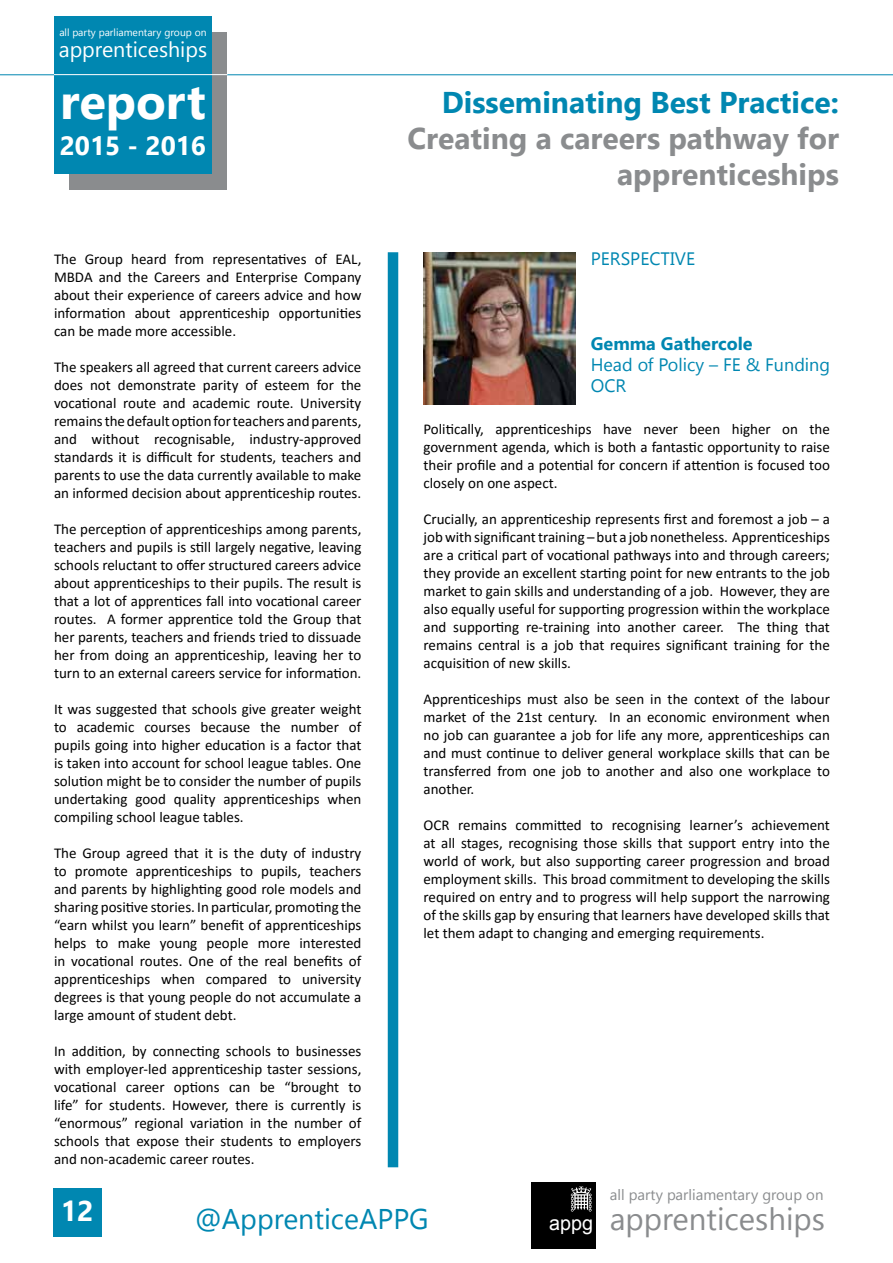
<style>
.page{position:relative;width:893px;height:1263px;background:#fff}
.page>*{position:absolute;margin:0;border:0;box-sizing:border-box;transform-origin:0 0}
.t1{font:700 48.9px "Gadugi";color:#fff}
.t2{font:31.05px "Gadugi";color:#8a8c8e}
.t3{font:700 30px/36px "Gadugi";color:#8a8c8e;text-align:right}
.t4{font:700 30px "Gadugi";color:#0087b1}
.t5{font:28.5px "Gadugi";color:#0087b1}
.t6{font:700 28.5px "Gadugi";color:#fff}
.t7{font:700 26.4px "Gadugi";color:#fff}
.t8{font:21.45px "Gadugi";color:#fff}
.t9{font:18px/21px "Gadugi";color:#0087b1}
.t10{font:700 18px "Gadugi";color:#0087b1}
.t11{font:15px/18px "Calibri";color:#000;text-align:justify}
.t12{font:15px "Gadugi";color:#8a8c8e}
.t13{font:10.35px "Gadugi";color:#fff}
.s1{font-family:"Arial";font-size:19.8px;color:#fff}
</style>
<div class="page">
<hr style="left:0;top:74px;width:893px;height:1px;background:#0087b1">
<div style="left:69px;top:32px;width:158px;height:158px;background:#8a8c8e"></div>
<div style="left:54px;top:16px;width:158px;height:158px;background:#0087b1"></div>
<hr style="left:54px;top:74px;width:173px;height:1px;background:#fff">
<div style="left:53px;top:1189px;width:48px;height:48px;background:#0087b1"></div>
<div style="left:531px;top:1182px;width:65px;height:67px;background:#000"></div>
<svg style="left:571px;top:1186px;width:21px;height:25px"></svg>
<div style="left:388px;top:252px;width:10px;height:915px;background:#0087b1"></div>
<img style="left:423px;top:252px;width:153px;height:152px">
<p class="t13" style="left:59px;top:26px;width:149px">all party parliamentary group on</p>
<h3 class="t8" style="left:59px;top:36px;width:150px">apprenticeships</h3>
<h1 class="t1" style="left:60px;top:72px;width:147px">report</h1>
<h3 class="t7" style="left:60px;top:129px;width:148px">2015 - 2016</h3>
<p class="t11" style="left:54px;top:249px;width:309px">The Group heard from representatives of EAL, MBDA and the Careers and Enterprise Company about their experience of careers advice and how information about apprenticeship opportunities can be made more accessible.</p>
<p class="t11" style="left:54px;top:357px;width:309px">The speakers all agreed that current careers advice does not demonstrate parity of esteem for the vocational route and academic route. University remains the default option for teachers and parents, and without recognisable, industry-approved standards it is difficult for students, teachers and parents to use the data currently available to make an informed decision about apprenticeship routes.</p>
<p class="t11" style="left:54px;top:519px;width:309px">The perception of apprenticeships among parents, teachers and pupils is still largely negative, leaving schools reluctant to offer structured careers advice about apprenticeships to their pupils. The result is that a lot of apprentices fall into vocational career routes. A former apprentice told the Group that her parents, teachers and friends tried to dissuade her from doing an apprenticeship, leaving her to turn to an external careers service for information.</p>
<p class="t11" style="left:54px;top:699px;width:309px">It was suggested that schools give greater weight to academic courses because the number of pupils going into higher education is a factor that is taken into account for school league tables. One solution might be to consider the number of pupils undertaking good quality apprenticeships when compiling school league tables.</p>
<p class="t11" style="left:54px;top:843px;width:309px">The Group agreed that it is the duty of industry to promote apprenticeships to pupils, teachers and parents by highlighting good role models and sharing positive stories. In particular, promoting the “earn whilst you learn” benefit of apprenticeships helps to make young people more interested in vocational routes. One of the real benefits of apprenticeships when compared to university degrees is that young people do not accumulate a large amount of student debt.</p>
<p class="t11" style="left:54px;top:1041px;width:309px">In addition, by connecting schools to businesses with employer-led apprenticeship taster sessions, vocational career options can be “brought to life” for students. However, there is currently is “enormous” regional variation in the number of schools that expose their students to employers and non-academic career routes.</p>
<h3 class="t4" style="left:442px;top:84px;width:399px">Disseminating Best Practice:</h3>
<h3 class="t3" style="left:408px;top:120px;width:433px">Creating a careers pathway for apprenticeships</h3>
<p class="t9" style="left:591px;top:248px;width:106px">PERSPECTIVE</p>
<p class="t10" style="left:591px;top:332px;width:163px">Gemma Gathercole</p>
<p class="t9" style="left:591px;top:354px;width:241px">Head of Policy – FE &amp; Funding<br>OCR</p>
<p class="t11" style="left:423px;top:420px;width:408px">Politically, apprenticeships have never been higher on the government agenda, which is both a fantastic opportunity to raise their profile and a potential for concern if attention is focused too closely on one aspect.</p>
<p class="t11" style="left:423px;top:510px;width:408px">Crucially, an apprenticeship represents first and foremost a job – a job with significant training – but a job nonetheless. Apprenticeships are a critical part of vocational pathways into and through careers; they provide an excellent starting point for new entrants to the job market to gain skills and understanding of a job. However, they are also equally useful for supporting progression within the workplace and supporting re-training into another career. The thing that remains central is a job that requires significant training for the acquisition of new skills.</p>
<p class="t11" style="left:423px;top:690px;width:408px">Apprenticeships must also be seen in the context of the labour market of the 21st century. In an economic environment when no job can guarantee a job for life any more, apprenticeships can and must continue to deliver general workplace skills that can be transferred from one job to another and also one workplace to another.</p>
<p class="t11" style="left:423px;top:816px;width:408px">OCR remains committed to recognising learner’s achievement at all stages, recognising those skills that support entry into the world of work, but also supporting career progression and broad employment skills. This broad commitment to developing the skills required on entry and to progress will help support the narrowing of the skills gap by ensuring that learners have developed skills that let them adapt to changing and emerging requirements.</p>
<h3 class="t6" style="left:61px;top:1194px;width:34px">12</h3>
<h3 class="t5" style="left:195px;top:1202px;width:236px">@ApprenticeAPPG</h3>
<p class="t12" style="left:610px;top:1185px;width:215px">all party parliamentary group on</p>
<h2 class="t2" style="left:549px;top:1200px;width:278px"><span class="s1">appg</span> apprenticeships</h2>
</div>
